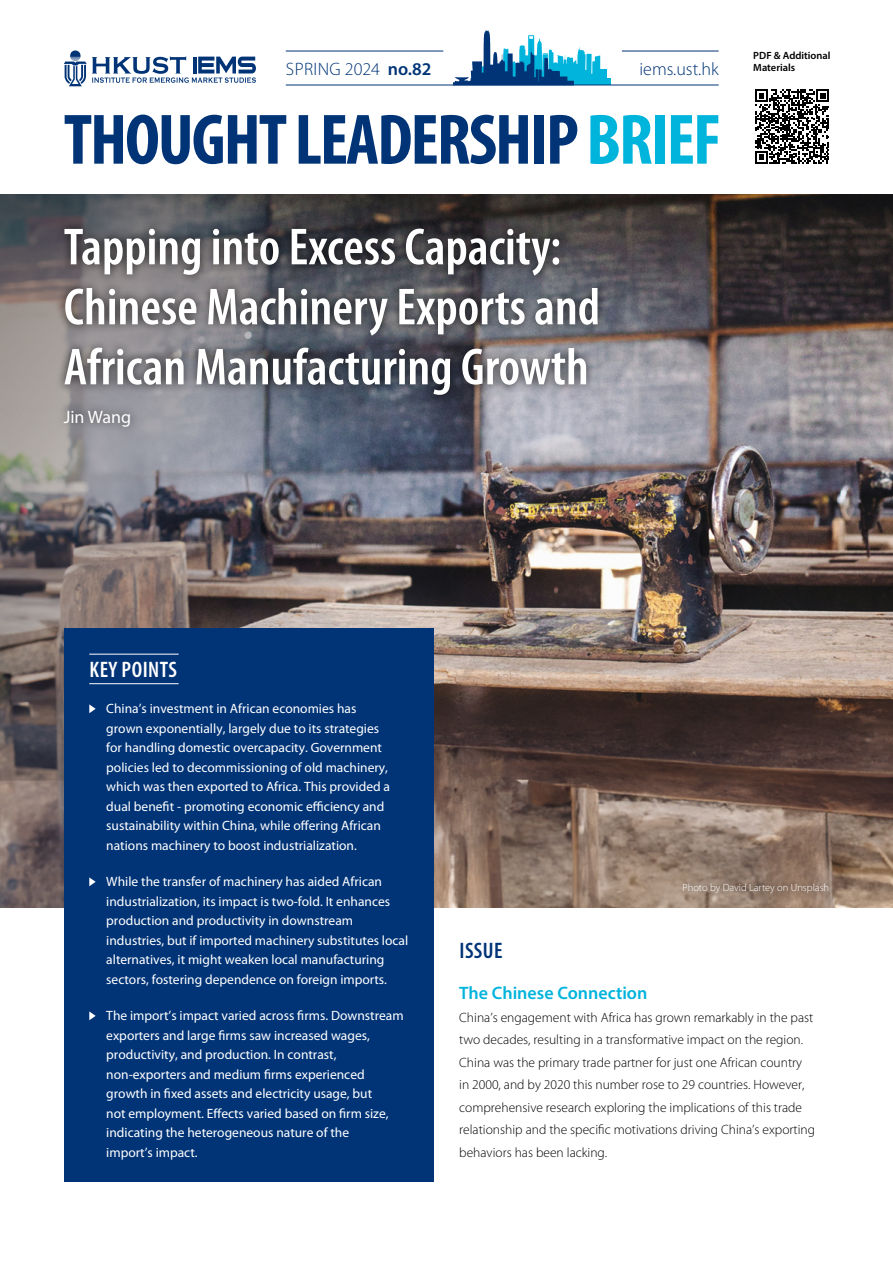
<style>
.page{position:relative;width:893px;height:1263px;background:#fff}
.page>*{position:absolute;margin:0;border:0;box-sizing:border-box;transform-origin:0 0}
.t1{font:700 condensed 72px "Myriad Pro";letter-spacing:-.03em;color:#003477}
.t2{font:600 condensed 52.5px/60px "Myriad Pro";color:#fff}
.t3{font:600 condensed 22.5px "Myriad Pro";letter-spacing:.02em;color:#fff}
.t4{font:600 condensed 22.5px "Myriad Pro";letter-spacing:.02em;color:#003477}
.t5{font:600 18px "Myriad Pro";color:#00b4dc}
.t6{font:300 18px "Myriad Pro";letter-spacing:.02em;color:#003477}
.t7{font:300 18px "Myriad Pro";color:#003477}
.t8{font:18px "Myriad Pro";color:#fff}
.t9{font:13.5px/19.5px "Myriad Pro";color:#fff}
.t10{font:300 13.5px/22.5px "Myriad Pro";color:#000}
.t11{font:300 10.5px "Myriad Pro";color:#fff}
.t12{font:600 10.5px/12px "Myriad Pro";color:#000}
.s1{font-weight:600}
.s2{color:#00b4dc}
</style>
<div class="page">
<hr style="left:286px;top:51px;width:157px;height:1px;background:#003477">
<svg style="left:64px;top:50px;width:192px;height:36px"></svg>
<hr style="left:622px;top:51px;width:97px;height:1px;background:#003477">
<div style="left:596px;top:70px;width:11px;height:15px;background:#00b4dc"></div>
<div style="left:599px;top:79px;width:11px;height:6px;background:#00b4dc"></div>
<svg style="left:453px;top:30px;width:147px;height:55px"></svg>
<hr style="left:286px;top:85px;width:433px;height:1px;background:#003477">
<img style="left:0;top:194px;width:893px;height:714px">
<div style="left:55px;top:401px;width:85px;height:35px;background:#000;opacity:.5"></div>
<div style="left:55px;top:219px;width:553px;height:186px;background:#000;opacity:.75"></div>
<div style="left:674px;top:874px;width:163px;height:27px;background:#000;opacity:.5"></div>
<div style="left:64px;top:629px;width:370px;height:553px;background:#003477"></div>
<svg style="left:89px;top:704px;width:7px;height:9px"></svg>
<svg style="left:89px;top:877px;width:7px;height:9px"></svg>
<svg style="left:89px;top:1011px;width:7px;height:9px"></svg>
<hr style="left:89px;top:654px;width:90px;height:1px;background:#fff">
<hr style="left:89px;top:683px;width:90px;height:1px;background:#fff">
<svg style="left:755px;top:90px;width:74px;height:74px"></svg>
<h3 class="t6" style="left:286px;top:59px;width:147px">SPRING 2024 <span class="s1">no.82</span></h3>
<p class="t12" style="left:753px;top:49px;width:79px">PDF &amp; Additional<br>Materials</p>
<h3 class="t7" style="left:639px;top:59px;width:81px">iems.ust.hk</h3>
<h1 class="t1" style="left:64px;top:95px;width:659px">THOUGHT LEADERSHIP <span class="s2">BRIEF</span></h1>
<h2 class="t2" style="left:64px;top:218px;width:538px">Tapping into Excess Capacity:<br>Chinese Machinery Exports and<br>African Manufacturing Growth</h2>
<h3 class="t8" style="left:64px;top:407px;width:69px">Jin Wang</h3>
<h3 class="t3" style="left:90px;top:657px;width:89px">KEY POINTS</h3>
<p class="t9" style="left:106px;top:699px;width:285px">China’s investment in African economies has grown exponentially, largely due to its strategies for handling domestic overcapacity. Government policies led to decommissioning of old machinery, which was then exported to Africa. This provided a dual benefit - promoting economic efficiency and sustainability within China, while offering African nations machinery to boost industrialization.</p>
<p class="t9" style="left:106px;top:872px;width:303px">While the transfer of machinery has aided African industrialization, its impact is two-fold. It enhances production and productivity in downstream industries, but if imported machinery substitutes local alternatives, it might weaken local manufacturing sectors, fostering dependence on foreign imports.</p>
<p class="t9" style="left:106px;top:1006px;width:299px">The import’s impact varied across firms. Downstream exporters and large firms saw increased wages, productivity, and production. In contrast, non-exporters and medium firms experienced growth in fixed assets and electricity usage, but<br>not employment. Effects varied based on firm size, indicating the heterogeneous nature of the<br>import’s impact.</p>
<p class="t11" style="left:683px;top:882px;width:148px">Photo by David Lartey on Unsplash</p>
<h3 class="t4" style="left:459px;top:938px;width:45px">ISSUE</h3>
<h3 class="t5" style="left:459px;top:982px;width:190px">The Chinese Connection</h3>
<p class="t10" style="left:459px;top:1006px;width:357px">China’s engagement with Africa has grown remarkably in the past two decades, resulting in a transformative impact on the region.<br>China was the primary trade partner for just one African country in 2000, and by 2020 this number rose to 29 countries. However, comprehensive research exploring the implications of this trade relationship and the specific motivations driving China’s exporting behaviors has been lacking.</p>
</div>
